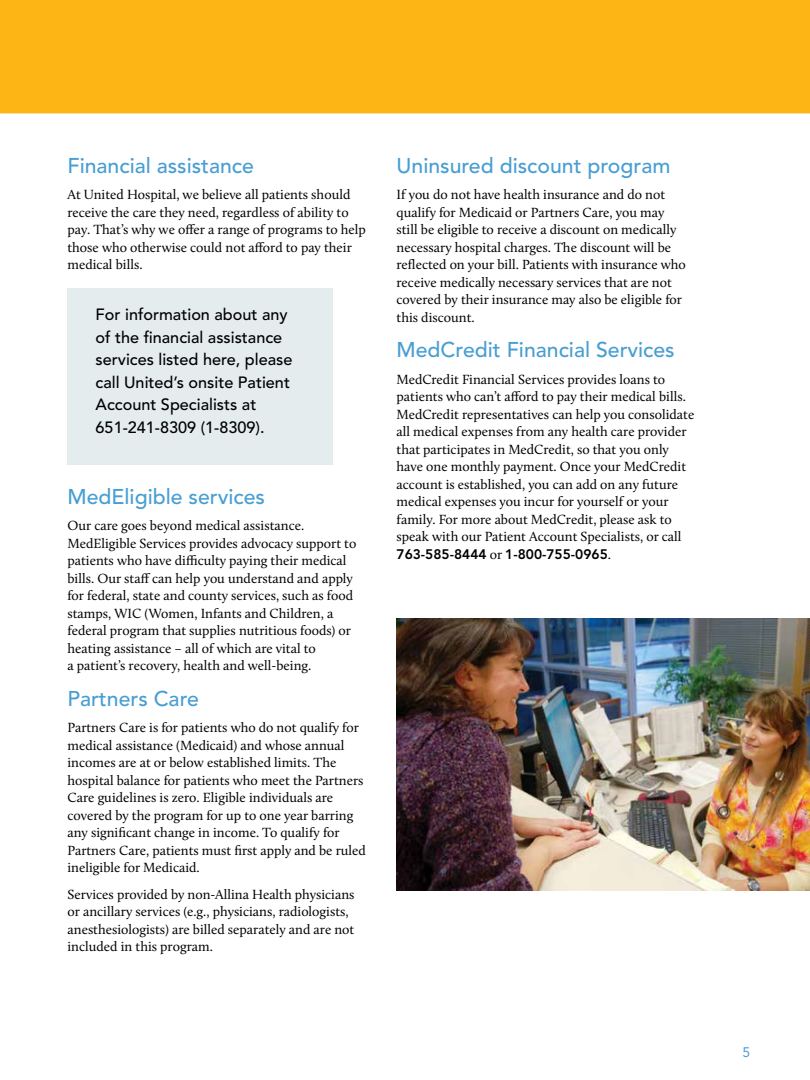
<style>
.page{position:relative;width:810px;height:1080px;background:#fff}
.page>*{position:absolute;margin:0;border:0;box-sizing:border-box;transform-origin:0 0}
.t1{font:500 21.25px "Avenir LT Std";color:#489ed2}
.t2{font:500 16.25px/22.5px "Avenir LT Std";color:#000}
.t3{font:13.75px/17.5px "Calluna";color:#000}
.t4{font:800 13.75px "Avenir LT Std";color:#000}
.t5{font:13.75px "Avenir LT Std";color:#489ed2}
.s1{font-family:"Calluna";font-weight:400}
</style>
<div class="page">
<div style="left:68px;top:288px;width:265px;height:177px;background:#e4eced"></div>
<img style="left:397px;top:619px;width:413px;height:271px">
<div style="left:0;top:0;width:810px;height:113px;background:#fcb515"></div>
<h1 class="t1" style="left:68px;top:153px;width:188px">Financial assistance</h1>
<p class="t3" style="left:68px;top:186px;width:300px">At United Hospital, we believe all patients should receive the care they need, regardless of ability to pay. That’s why we offer a range of programs to help those who otherwise could not afford to pay their medical bills.</p>
<p class="t2" style="left:96px;top:304px;width:198px">For information about any of the financial assistance services listed here, please call United’s onsite Patient<br>Account Specialists at<br>651-241-8309 (1-8309).</p>
<h1 class="t1" style="left:68px;top:484px;width:199px">MedEligible services</h1>
<p class="t3" style="left:68px;top:517px;width:290px">Our care goes beyond medical assistance.<br>MedEligible Services provides advocacy support to patients who have difficulty paying their medical bills. Our staff can help you understand and apply for federal, state and county services, such as food stamps, WIC (Women, Infants and Children, a federal program that supplies nutritious foods) or heating assistance – all of which are vital to<br>a patient’s recovery, health and well-being.</p>
<h1 class="t1" style="left:68px;top:686px;width:133px">Partners Care</h1>
<p class="t3" style="left:68px;top:719px;width:300px">Partners Care is for patients who do not qualify for medical assistance (Medicaid) and whose annual incomes are at or below established limits. The hospital balance for patients who meet the Partners Care guidelines is zero. Eligible individuals are covered by the program for up to one year barring any significant change in income. To qualify for Partners Care, patients must first apply and be ruled ineligible for Medicaid.</p>
<p class="t3" style="left:68px;top:885px;width:289px">Services provided by non-Allina Health physicians or ancillary services (e.g., physicians, radiologists, anesthesiologists) are billed separately and are not included in this program.</p>
<h1 class="t1" style="left:397px;top:153px;width:275px">Uninsured discount program</h1>
<p class="t3" style="left:397px;top:186px;width:291px">If you do not have health insurance and do not qualify for Medicaid or Partners Care, you may still be eligible to receive a discount on medically necessary hospital charges. The discount will be reflected on your bill. Patients with insurance who receive medically necessary services that are not covered by their insurance may also be eligible for this discount.</p>
<h1 class="t1" style="left:397px;top:338px;width:280px">MedCredit Financial Services</h1>
<p class="t3" style="left:397px;top:370px;width:299px">MedCredit Financial Services provides loans to patients who can’t afford to pay their medical bills.<br>MedCredit representatives can help you consolidate all medical expenses from any health care provider that participates in MedCredit, so that you only have one monthly payment. Once your MedCredit account is established, you can add on any future medical expenses you incur for yourself or your family. For more about MedCredit, please ask to speak with our Patient Account Specialists, or call</p>
<p class="t4" style="left:397px;top:546px;width:216px">763-585-8444 <span class="s1">or</span> 1-800-755-0965<span class="s1">.</span></p>
<p class="t5" style="left:742px;top:1044px;width:9px">5</p>
</div>
